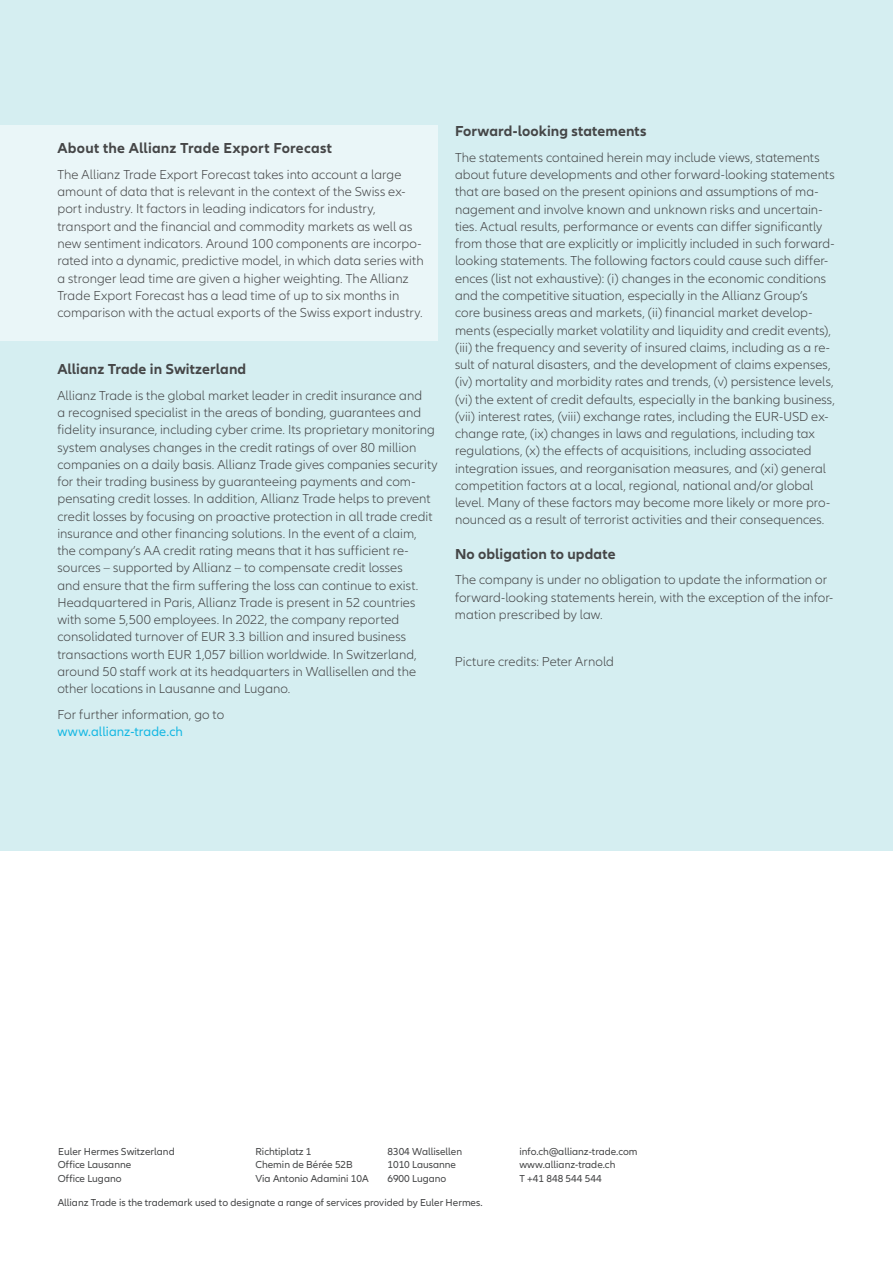
<style>
.page{position:relative;width:893px;height:1263px;background:#fff}
.page>*{position:absolute;margin:0;border:0;box-sizing:border-box;transform-origin:0 0}
.t1{font:700 15px "Allianz Neo";letter-spacing:.005em;color:#454647}
.t2{font:300 13.5px/17.2px "Allianz Neo";letter-spacing:.005em;color:#454647}
.t3{font:13.5px "Allianz Neo";letter-spacing:.005em;color:#16b8e3}
.t4{font:10.5px "Allianz Neo";color:#454647}
</style>
<div class="page">
<div style="left:0;top:0;width:893px;height:850px;background:#d5eef1"></div>
<div style="left:0;top:125px;width:438px;height:216px;background:#eaf6f8"></div>
<p class="t1" style="left:57px;top:139px;width:276px">About the Allianz Trade Export Forecast</p>
<p class="t2" style="left:57px;top:166px;width:368px">The Allianz Trade Export Forecast takes into account a large amount of data that is relevant in the context of the Swiss ex&shy;port industry. It factors in leading indicators for industry, transport and the financial and commodity markets as well as new sentiment indicators. Around 100 components are incorpo&shy;rated into a dynamic, predictive model, in which data series with a stronger lead time are given a higher weighting. The Allianz Trade Export Forecast has a lead time of up to six months in comparison with the actual exports of the Swiss export industry.</p>
<p class="t1" style="left:57px;top:360px;width:190px">Allianz Trade in Switzerland</p>
<p class="t2" style="left:57px;top:387px;width:382px">Allianz Trade is the global market leader in credit insurance and<br>a recognised specialist in the areas of bonding, guarantees and fidelity insurance, including cyber crime. Its proprietary monitoring system analyses changes in the credit ratings of over 80 million companies on a daily basis. Allianz Trade gives companies security for their trading business by guaranteeing payments and com&shy;pensating credit losses. In addition, Allianz Trade helps to prevent credit losses by focusing on proactive protection in all trade credit insurance and other financing solutions. In the event of a claim, the company’s AA credit rating means that it has sufficient re&shy;sources – supported by Allianz – to compensate credit losses<br>and ensure that the firm suffering the loss can continue to exist.<br>Headquartered in Paris, Allianz Trade is present in 52 countries with some 5,500 employees. In 2022, the company reported consolidated turnover of EUR 3.3 billion and insured business transactions worth EUR 1,057 billion worldwide. In Switzerland, around 50 staff work at its headquarters in Wallisellen and the other locations in Lausanne and Lugano.</p>
<p class="t2" style="left:57px;top:706px;width:168px">For further information, go to</p>
<p class="t3" style="left:57px;top:724px;width:127px">www.allianz-trade.ch</p>
<p class="t1" style="left:455px;top:122px;width:193px">Forward-looking statements</p>
<p class="t2" style="left:455px;top:149px;width:381px">The statements contained herein may include views, statements about future developments and other forward-looking statements that are based on the present opinions and assumptions of ma&shy;nagement and involve known and unknown risks and uncertain-- ties. Actual results, performance or events can differ significantly from those that are explicitly or implicitly included in such forward&shy;looking statements. The following factors could cause such differ&shy;ences (list not exhaustive): (i) changes in the economic conditions and the competitive situation, especially in the Allianz Group’s core business areas and markets, (ii) financial market develop&shy;ments (especially market volatility and liquidity and credit events), (iii) the frequency and severity of insured claims, including as a re&shy;sult of natural disasters, and the development of claims expenses, (iv) mortality and morbidity rates and trends, (v) persistence levels, (vi) the extent of credit defaults, especially in the banking business, (vii) interest rates, (viii) exchange rates, including the EUR-USD ex&shy;change rate, (ix) changes in laws and regulations, including tax regulations, (x) the effects of acquisitions, including associated integration issues, and reorganisation measures, and (xi) general competition factors at a local, regional, national and/or global level. Many of these factors may become more likely or more pro&shy;nounced as a result of terrorist activities and their consequences.</p>
<p class="t1" style="left:455px;top:545px;width:162px">No obligation to update</p>
<p class="t2" style="left:455px;top:571px;width:380px">The company is under no obligation to update the information or forward-looking statements herein, with the exception of the infor&shy;mation prescribed by law.</p>
<p class="t2" style="left:455px;top:653px;width:160px">Picture credits: Peter Arnold</p>
<p class="t4" style="left:58px;top:1145px;width:118px">Euler Hermes Switzerland</p>
<p class="t4" style="left:255px;top:1145px;width:58px">Richtiplatz 1</p>
<p class="t4" style="left:387px;top:1145px;width:76px">8304 Wallisellen</p>
<p class="t4" style="left:519px;top:1145px;width:120px">info.ch@allianz-trade.com</p>
<p class="t4" style="left:58px;top:1159px;width:75px">Office Lausanne</p>
<p class="t4" style="left:255px;top:1159px;width:99px">Chemin de Bérée 52B</p>
<p class="t4" style="left:387px;top:1159px;width:70px">1010 Lausanne</p>
<p class="t4" style="left:519px;top:1159px;width:97px">www.allianz-trade.ch</p>
<p class="t4" style="left:58px;top:1172px;width:65px">Office Lugano</p>
<p class="t4" style="left:255px;top:1172px;width:115px">Via Antonio Adamini 10A</p>
<p class="t4" style="left:387px;top:1172px;width:61px">6900 Lugano</p>
<p class="t4" style="left:519px;top:1172px;width:84px">T +41 848 544 544</p>
<p class="t4" style="left:58px;top:1196px;width:426px">Allianz Trade is the trademark used to designate a range of services provided by Euler Hermes.</p>
</div>
